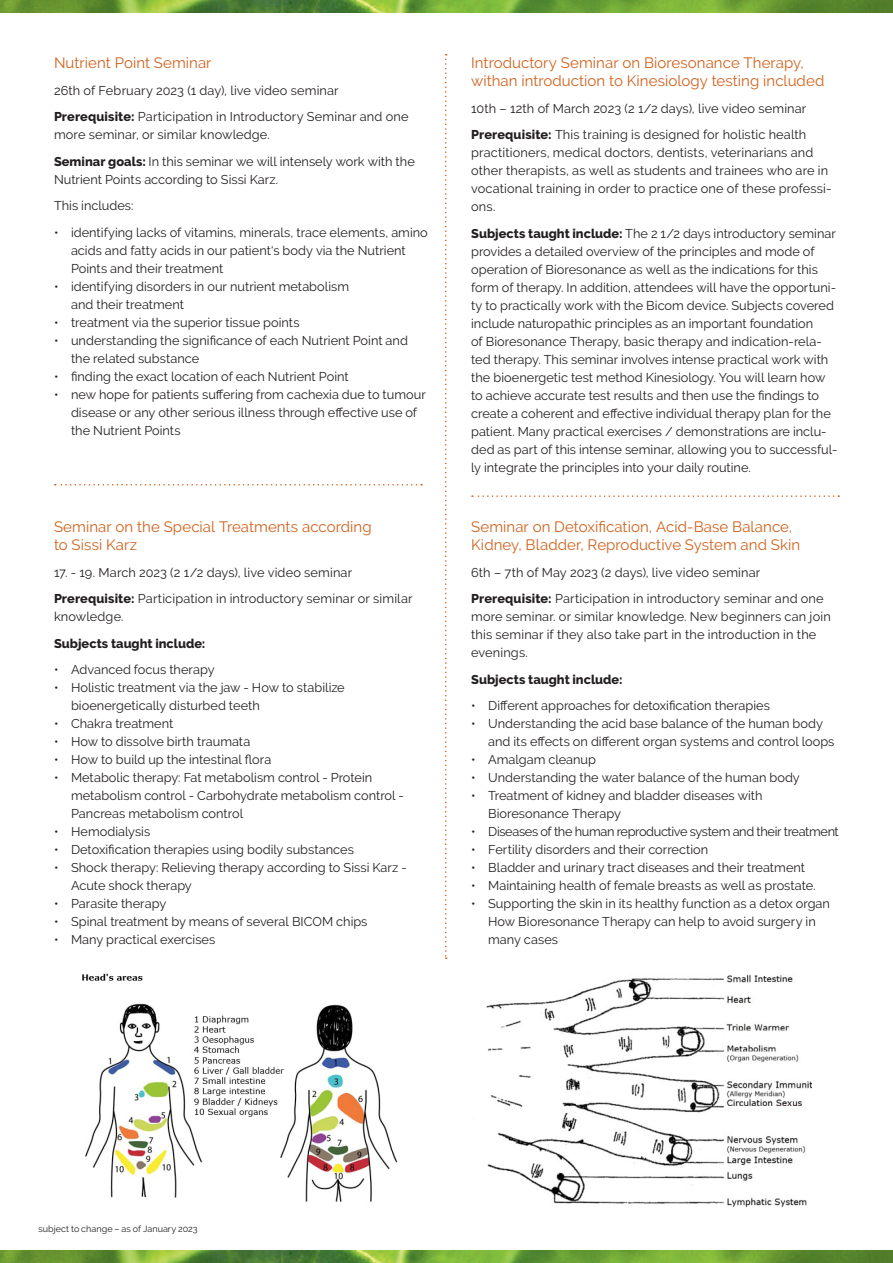
<style>
.page{position:relative;width:893px;height:1263px;background:#fff}
.page>*{position:absolute;margin:0;border:0;box-sizing:border-box;transform-origin:0 0}
.t1{font:15px/18px "Raleway";letter-spacing:.005em;color:#d0611b}
.t2{font:12.75px/18px "Raleway";color:#231f20}
.t3{font:12.75px "Raleway";letter-spacing:-.03em;color:#231f20}
.t4{font:800 12.75px "Raleway";color:#231f20}
.t5{font:9px "Raleway";color:#231f20}
.s1{font-weight:800}
</style>
<div class="page">
<img style="left:0;top:1250px;width:893px;height:13px">
<img style="left:0;top:0;width:893px;height:13px">
<svg style="left:55px;top:484px;width:367px;height:1px"></svg>
<svg style="left:472px;top:495px;width:367px;height:2px"></svg>
<img style="left:486px;top:975px;width:325px;height:232px">
<svg style="left:445px;top:54px;width:2px;height:905px"></svg>
<img style="left:82px;top:973px;width:316px;height:229px">
<p class="t1" style="left:54px;top:54px;width:159px">Nutrient Point Seminar</p>
<p class="t2" style="left:54px;top:81px;width:286px">26th of February 2023 (1 day), live video seminar</p>
<p class="t2" style="left:54px;top:108px;width:356px"><span class="s1">Prerequisite:</span> Participation in Introductory Seminar and one more seminar, or similar knowledge.</p>
<p class="t2" style="left:54px;top:152px;width:362px"><span class="s1">Seminar goals:</span> In this seminar we will intensely work with the<br>Nutrient Points according to Sissi Karz.</p>
<p class="t2" style="left:54px;top:197px;width:81px">This includes:</p>
<p class="t2" style="left:71px;top:223px;width:358px;text-indent:-17px">• identifying lacks of vitamins, minerals, trace elements, amino acids and fatty acids in our patient‘s body via the Nutrient<br>Points and their treatment</p>
<p class="t2" style="left:71px;top:277px;width:280px;text-indent:-17px">• identifying disorders in our nutrient metabolism and their treatment</p>
<p class="t2" style="left:54px;top:313px;width:247px">• treatment via the superior tissue points</p>
<p class="t2" style="left:71px;top:331px;width:338px;text-indent:-17px">• understanding the significance of each Nutrient Point and the related substance</p>
<p class="t2" style="left:54px;top:367px;width:296px">• finding the exact location of each Nutrient Point</p>
<p class="t2" style="left:71px;top:385px;width:356px;text-indent:-17px">• new hope for patients suffering from cachexia due to tumour disease or any other serious illness through effective use of the Nutrient Points</p>
<p class="t1" style="left:54px;top:518px;width:319px">Seminar on the Special Treatments according to Sissi Karz</p>
<p class="t2" style="left:54px;top:563px;width:300px">17. - 19. March 2023 (2 1/2 days), live video seminar</p>
<p class="t2" style="left:54px;top:590px;width:360px"><span class="s1">Prerequisite:</span> Participation in introductory seminar or similar knowledge.</p>
<p class="t4" style="left:54px;top:636px;width:153px">Subjects taught include:</p>
<p class="t2" style="left:54px;top:661px;width:162px">• Advanced focus therapy</p>
<p class="t2" style="left:71px;top:679px;width:275px;text-indent:-17px">• Holistic treatment via the jaw - How to stabilize bioenergetically disturbed teeth</p>
<p class="t2" style="left:54px;top:715px;width:121px">• Chakra treatment</p>
<p class="t2" style="left:54px;top:733px;width:198px">• How to dissolve birth traumata</p>
<p class="t2" style="left:54px;top:751px;width:219px">• How to build up the intestinal flora</p>
<p class="t2" style="left:71px;top:769px;width:334px;text-indent:-17px">• Metabolic therapy: Fat metabolism control - Protein metabolism control - Carbohydrate metabolism control -<br>Pancreas metabolism control</p>
<p class="t2" style="left:54px;top:823px;width:98px">• Hemodialysis</p>
<p class="t2" style="left:54px;top:841px;width:301px">• Detoxification therapies using bodily substances</p>
<p class="t2" style="left:71px;top:859px;width:337px;text-indent:-17px">• Shock therapy: Relieving therapy according to Sissi Karz -<br>Acute shock therapy</p>
<p class="t2" style="left:54px;top:895px;width:114px">• Parasite therapy</p>
<p class="t2" style="left:54px;top:913px;width:315px">• Spinal treatment by means of several BICOM chips</p>
<p class="t2" style="left:54px;top:931px;width:163px">• Many practical exercises</p>
<p class="t1" style="left:471px;top:54px;width:355px">Introductory Seminar on Bioresonance Therapy, withan introduction to Kinesiology testing included</p>
<p class="t2" style="left:471px;top:99px;width:337px">10th – 12th of March 2023 (2 1/2 days), live video seminar</p>
<p class="t2" style="left:471px;top:126px;width:362px"><span class="s1">Prerequisite:</span> This training is designed for holistic health practitioners, medical doctors, dentists, veterinarians and other therapists, as well as students and trainees who are in vocational training in order to practice one of these professi&shy;ons.</p>
<p class="t2" style="left:471px;top:224px;width:368px"><span class="s1">Subjects taught include:</span> The 2 1/2 days introductory seminar provides a detailed overview of the principles and mode of operation of Bioresonance as well as the indications for this form of therapy. In addition, attendees will have the opportuni&shy;ty to practically work with the Bicom device. Subjects covered include naturopathic principles as an important foundation<br>of Bioresonance Therapy, basic therapy and indication-rela&shy;ted therapy. This seminar involves intense practical work with the bioenergetic test method Kinesiology. You will learn how to achieve accurate test results and then use the findings to create a coherent and effective individual therapy plan for the patient. Many practical exercises / demonstrations are inclu&shy;ded as part of this intense seminar, allowing you to successful&shy;ly integrate the principles into your daily routine.</p>
<p class="t1" style="left:471px;top:518px;width:331px">Seminar on Detoxification, Acid-Base Balance,<br>Kidney, Bladder, Reproductive System and Skin</p>
<p class="t2" style="left:471px;top:563px;width:291px">6th – 7th of May 2023 (2 days), live video seminar</p>
<p class="t2" style="left:471px;top:590px;width:361px"><span class="s1">Prerequisite:</span> Participation in introductory seminar and one more seminar. or similar knowledge. New beginners can join this seminar if they also take part in the introduction in the evenings.</p>
<p class="t4" style="left:471px;top:672px;width:153px">Subjects taught include:</p>
<p class="t2" style="left:471px;top:697px;width:300px">• Different approaches for detoxification therapies</p>
<p class="t2" style="left:488px;top:715px;width:348px;text-indent:-17px">• Understanding the acid base balance of the human body and its effects on different organ systems and control loops</p>
<p class="t2" style="left:471px;top:751px;width:126px">• Amalgam cleanup</p>
<p class="t2" style="left:471px;top:769px;width:330px">• Understanding the water balance of the human body</p>
<p class="t2" style="left:488px;top:787px;width:276px;text-indent:-17px">• Treatment of kidney and bladder diseases with<br>Bioresonance Therapy</p>
<p class="t3" style="left:471px;top:824px;width:369px">• Diseases of the human reproductive system and their treatment</p>
<p class="t2" style="left:471px;top:841px;width:239px">• Fertility disorders and their correction</p>
<p class="t2" style="left:471px;top:859px;width:335px">• Bladder and urinary tract diseases and their treatment</p>
<p class="t2" style="left:471px;top:877px;width:346px">• Maintaining health of female breasts as well as prostate.</p>
<p class="t2" style="left:488px;top:895px;width:343px;text-indent:-17px">• Supporting the skin in its healthy function as a detox organ<br>How Bioresonance Therapy can help to avoid surgery in many cases</p>
<p class="t5" style="left:38px;top:1223px;width:161px">subject to change – as of January 2023</p>
</div>
